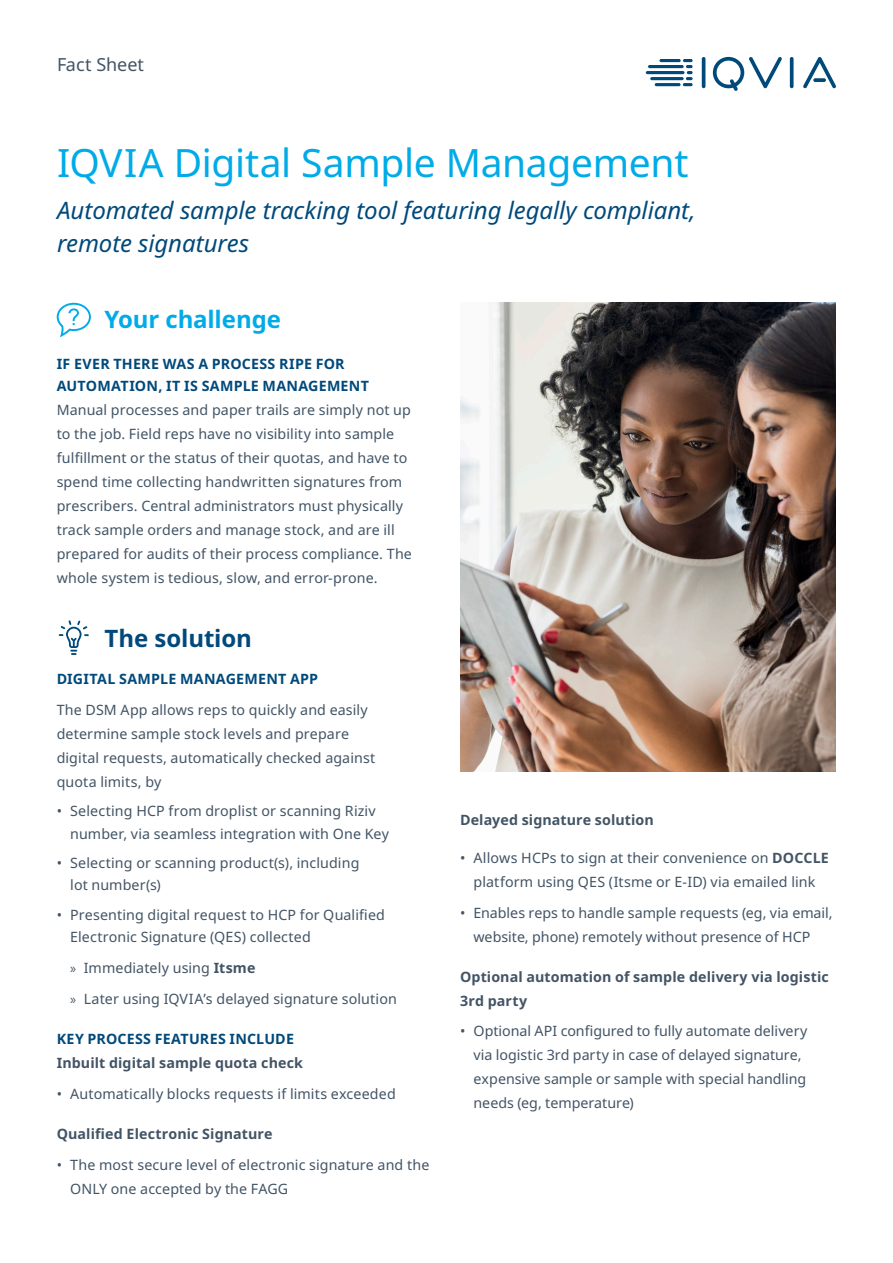
<style>
.page{position:relative;width:893px;height:1263px;background:#fff}
.page>*{position:absolute;margin:0;border:0;box-sizing:border-box;transform-origin:0 0}
.t1{font:39px "Noto Sans";letter-spacing:-.01em;color:#00abe7}
.Title_subhead{font:italic 24px/33px "Noto Sans";letter-spacing:-.005em;color:#00497b}
.Section_heading{font:700 24px "Noto Sans";letter-spacing:-.005em;color:#00abe7}
.Section_heading-2{font:700 24px "Noto Sans";letter-spacing:-.005em;color:#00497b}
.t2{font:18px "Noto Sans";color:#425465}
.Body_copy_-_Space{font:14.25px/24px "Noto Sans";letter-spacing:.005em;color:#425465}
.Sub_subheading{font:700 14.25px/24px "Noto Sans";letter-spacing:.01em;color:#425465}
.Body_copy_-_No_space{font:14.25px/24px "Noto Sans";letter-spacing:.01em;color:#425465}
.Subheading{font:700 14.25px/22.5px "Noto Sans";letter-spacing:.015em;color:#00497b}
.s1{font-family:"Myriad Pro"}
.s2{font-weight:700}
</style>
<div class="page">
<hr style="left:702px;top:57px;width:3px;height:31px;background:#00497b;border-radius:2px">
<hr style="left:790px;top:57px;width:3px;height:31px;background:#00497b;border-radius:2px">
<svg style="left:712px;top:56px;width:70px;height:35px"></svg>
<svg style="left:803px;top:57px;width:33px;height:31px"></svg>
<hr style="left:655px;top:83px;width:26px;height:3px;background:#00497b;border-radius:2px">
<svg style="left:683px;top:59px;width:10px;height:27px"></svg>
<hr style="left:650px;top:77px;width:34px;height:3px;background:#00497b;border-radius:2px">
<hr style="left:646px;top:71px;width:38px;height:3px;background:#00497b;border-radius:2px">
<hr style="left:648px;top:65px;width:36px;height:3px;background:#00497b;border-radius:2px">
<hr style="left:659px;top:59px;width:22px;height:3px;background:#00497b;border-radius:2px">
<svg style="left:57px;top:303px;width:34px;height:34px"></svg>
<svg style="left:59px;top:620px;width:30px;height:35px"></svg>
<img style="left:460px;top:303px;width:376px;height:469px">
<p class="t2" style="left:57px;top:52px;width:89px">Fact Sheet</p>
<p class="t1" style="left:57px;top:136px;width:633px">IQVIA Digital Sample Management</p>
<p class="Title_subhead" style="left:57px;top:194px;width:640px">Automated sample tracking tool featuring legally compliant, remote signatures</p>
<p class="Section_heading" style="left:105px;top:303px;width:178px">Your challenge</p>
<p class="Subheading" style="left:57px;top:353px;width:314px">IF EVER THERE WAS A PROCESS RIPE FOR<br>AUTOMATION, IT IS SAMPLE MANAGEMENT</p>
<p class="Body_copy_-_Space" style="left:57px;top:398px;width:357px">Manual processes and paper trails are simply not up to the job. Field reps have no visibility into sample fulfillment or the status of their quotas, and have to spend time collecting handwritten signatures from prescribers. Central administrators must physically track sample orders and manage stock, and are ill prepared for audits of their process compliance. The whole system is tedious, slow, and error-prone.</p>
<p class="Section_heading-2" style="left:105px;top:621px;width:149px">The solution</p>
<p class="Subheading" style="left:57px;top:668px;width:263px">DIGITAL SAMPLE MANAGEMENT APP</p>
<p class="Body_copy_-_No_space" style="left:57px;top:698px;width:320px">The DSM App allows reps to quickly and easily determine sample stock levels and prepare digital requests, automatically checked against quota limits, by</p>
<p class="Body_copy_-_Space" style="left:70px;top:800px;width:320px;line-height:22.5px;text-indent:-14px">• Selecting HCP from droplist or scanning Riziv number, via seamless integration with One Key</p>
<p class="Body_copy_-_Space" style="left:70px;top:852px;width:291px;line-height:22.5px;text-indent:-14px">• Selecting or scanning product(s), including lot number(s)</p>
<p class="Body_copy_-_Space" style="left:70px;top:903px;width:316px;line-height:22.5px;text-indent:-14px">• Presenting digital request to HCP for Qualified<br>Electronic Signature (QES) collected</p>
<p class="Body_copy_-_Space" style="left:70px;top:956px;width:187px"><span class="s1">»</span> Immediately using <span class="s2">Itsme</span></p>
<p class="Body_copy_-_Space" style="left:70px;top:987px;width:328px"><span class="s1">»</span> Later using IQVIA’s delayed signature solution</p>
<p class="Subheading" style="left:57px;top:1028px;width:239px">KEY PROCESS FEATURES INCLUDE</p>
<p class="Sub_subheading" style="left:57px;top:1051px;width:248px">Inbuilt digital sample quota check</p>
<p class="Body_copy_-_Space" style="left:57px;top:1082px;width:341px">• Automatically blocks requests if limits exceeded</p>
<p class="Sub_subheading" style="left:57px;top:1122px;width:217px">Qualified Electronic Signature</p>
<p class="Body_copy_-_Space" style="left:70px;top:1153px;width:361px;text-indent:-14px">• The most secure level of electronic signature and the<br>ONLY one accepted by the FAGG</p>
<p class="Sub_subheading" style="left:460px;top:808px;width:195px">Delayed signature solution</p>
<p class="Body_copy_-_Space" style="left:460px;top:846px;width:370px;text-align:center">• Allows HCPs to sign at their convenience on <span class="s2">DOCCLE </span>platform using QES (Itsme or E-ID) via emailed link</p>
<p class="Body_copy_-_Space" style="left:473px;top:901px;width:361px;text-indent:-14px">• Enables reps to handle sample requests (eg, via email, website, phone) remotely without presence of HCP</p>
<p class="Sub_subheading" style="left:460px;top:965px;width:370px">Optional automation of sample delivery via logistic<br>3rd party</p>
<p class="Body_copy_-_Space" style="left:473px;top:1020px;width:335px;text-indent:-14px">• Optional API configured to fully automate delivery via logistic 3rd party in case of delayed signature, expensive sample or sample with special handling needs (eg, temperature)</p>
</div>
